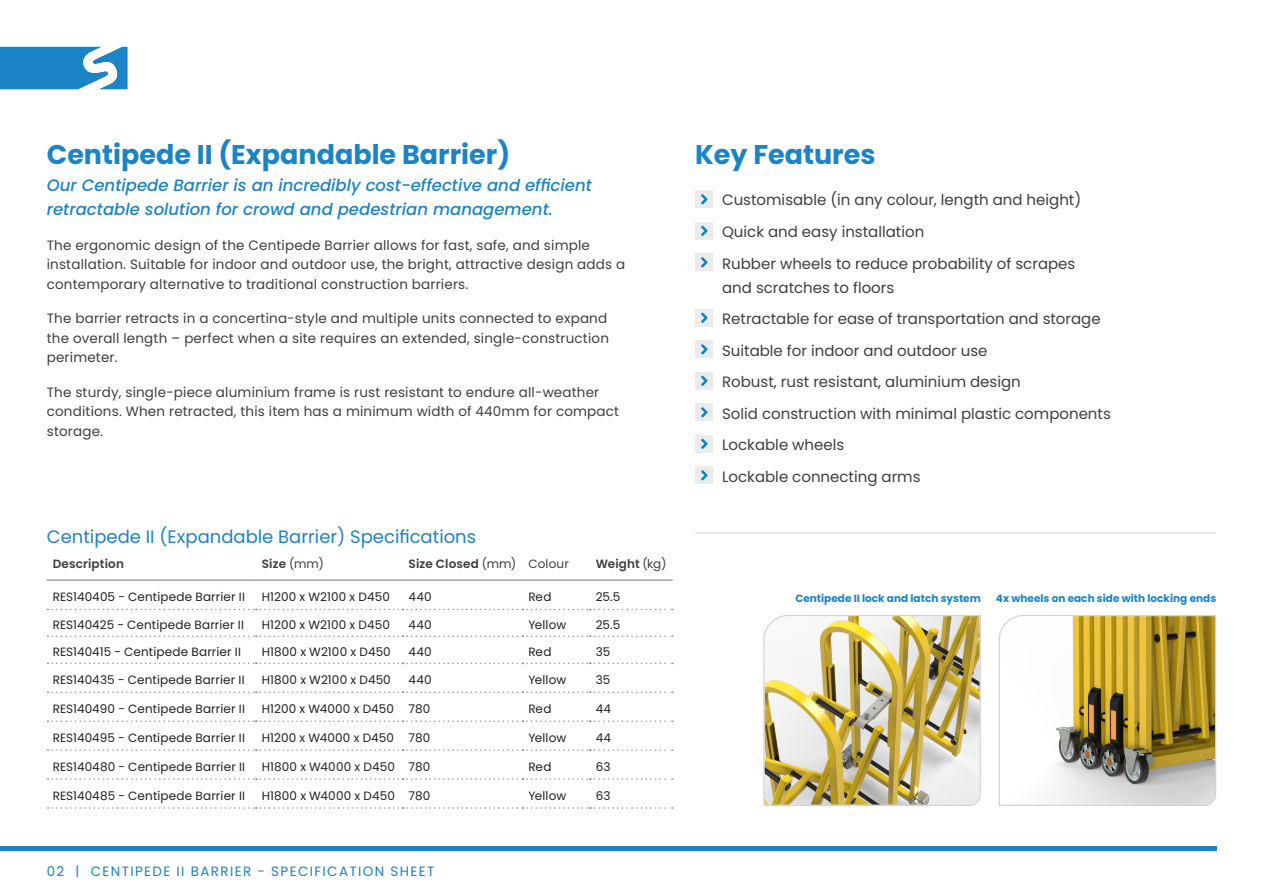
<style>
.page{position:relative;width:1263px;height:893px;background:#fff}
.page>*{position:absolute;margin:0;border:0;box-sizing:border-box;transform-origin:0 0}
.t1{font:700 27px "Poppins";color:#1b84c6}
.t2{font:18px "Poppins";color:#1b84c6}
.t3{font:italic 500 16.5px/24px "Poppins";color:#1b84c6}
.t4{font:15px "Poppins";color:#3e3e3f}
.t5{font:13.5px/19.5px "Poppins";letter-spacing:.015em;color:#3e3e3f}
.t6{font:13.5px "Poppins";letter-spacing:.1em;color:#1b84c6}
.Table_04{font:12px "Poppins";letter-spacing:.01em;color:#231f20}
.Table_03{font:600 12px "Poppins";letter-spacing:.01em;color:#3e3e3f}
.Table_03-2{font:12px "Poppins";letter-spacing:.015em;color:#3e3e3f}
.t7{font:700 10.5px "Poppins";color:#1b84c6}
.s1{font-weight:400}
</style>
<div class="page">
<svg style="left:0;top:47px;width:128px;height:42px;background:#3e97ce"></svg>
<div style="left:695px;top:191px;width:18px;height:17px;background:#ebebec"></div>
<svg style="left:701px;top:194px;width:7px;height:10px"></svg>
<div style="left:695px;top:222px;width:18px;height:18px;background:#ebebec"></div>
<svg style="left:701px;top:226px;width:7px;height:10px"></svg>
<div style="left:695px;top:254px;width:18px;height:17px;background:#ebebec"></div>
<svg style="left:701px;top:257px;width:7px;height:10px"></svg>
<div style="left:695px;top:309px;width:18px;height:18px;background:#ebebec"></div>
<svg style="left:701px;top:313px;width:7px;height:10px"></svg>
<div style="left:695px;top:341px;width:18px;height:17px;background:#ebebec"></div>
<svg style="left:701px;top:344px;width:7px;height:10px"></svg>
<div style="left:695px;top:372px;width:18px;height:18px;background:#ebebec"></div>
<svg style="left:701px;top:376px;width:7px;height:10px"></svg>
<div style="left:695px;top:404px;width:18px;height:17px;background:#ebebec"></div>
<svg style="left:701px;top:407px;width:7px;height:10px"></svg>
<div style="left:695px;top:435px;width:18px;height:18px;background:#ebebec"></div>
<svg style="left:701px;top:439px;width:7px;height:10px"></svg>
<div style="left:695px;top:467px;width:18px;height:17px;background:#ebebec"></div>
<svg style="left:701px;top:470px;width:7px;height:10px"></svg>
<img style="left:763px;top:615px;width:218px;height:191px">
<svg style="left:998px;top:615px;width:219px;height:191px"></svg>
<hr style="left:695px;top:533px;width:521px;height:1px;background:#d1d2d4">
<hr style="left:47px;top:579px;width:209px;height:2px;background:#a7a2a0">
<hr style="left:256px;top:579px;width:147px;height:2px;background:#a7a2a0">
<hr style="left:403px;top:579px;width:119px;height:2px;background:#a7a2a0">
<hr style="left:522px;top:579px;width:68px;height:2px;background:#a7a2a0">
<hr style="left:590px;top:579px;width:83px;height:2px;background:#a7a2a0">
<svg style="left:48px;top:609px;width:625px;height:1px"></svg>
<svg style="left:48px;top:636px;width:625px;height:1px"></svg>
<svg style="left:48px;top:663px;width:625px;height:1px"></svg>
<svg style="left:48px;top:691px;width:625px;height:2px"></svg>
<svg style="left:48px;top:720px;width:625px;height:2px"></svg>
<svg style="left:48px;top:749px;width:625px;height:2px"></svg>
<svg style="left:48px;top:778px;width:625px;height:2px"></svg>
<svg style="left:48px;top:807px;width:625px;height:2px"></svg>
<hr style="left:0;top:846px;width:1216px;height:4px;background:#1b84c6">
<p class="t1" style="left:47px;top:139px;width:465px">Centipede II (Expandable Barrier)</p>
<p class="t3" style="left:47px;top:174px;width:547px">Our Centipede Barrier is an incredibly cost-effective and efficient retractable solution for crowd and pedestrian management.</p>
<p class="t5" style="left:47px;top:236px;width:580px">The ergonomic design of the Centipede Barrier allows for fast, safe, and simple installation. Suitable for indoor and outdoor use, the bright, attractive design adds a contemporary alternative to traditional construction barriers.</p>
<p class="t5" style="left:47px;top:309px;width:564px">The barrier retracts in a concertina-style and multiple units connected to expand the overall length – perfect when a site requires an extended, single-construction perimeter.</p>
<p class="t5" style="left:47px;top:383px;width:574px">The sturdy, single-piece aluminium frame is rust resistant to endure all-weather conditions. When retracted, this item has a minimum width of 440mm for compact storage.</p>
<p class="t2" style="left:47px;top:526px;width:431px">Centipede II (Expandable Barrier) Specifications</p>
<p class="Table_03" style="left:53px;top:557px;width:73px">Description</p>
<p class="Table_03" style="left:262px;top:557px;width:63px">Size <span class="s1">(mm)</span></p>
<p class="Table_03" style="left:409px;top:557px;width:109px">Size Closed <span class="s1">(mm)</span></p>
<p class="Table_03-2" style="left:528px;top:557px;width:42px">Colour</p>
<p class="Table_03" style="left:596px;top:557px;width:72px">Weight <span class="s1">(kg)</span></p>
<p class="Table_04" style="left:53px;top:590px;width:194px">RES140405 - Centipede Barrier II</p>
<p class="Table_04" style="left:262px;top:590px;width:130px">H1200 x W2100 x D450</p>
<p class="Table_04" style="left:409px;top:590px;width:25px">440</p>
<p class="Table_04" style="left:528px;top:590px;width:25px">Red</p>
<p class="Table_04" style="left:596px;top:590px;width:26px">25.5</p>
<p class="Table_04" style="left:53px;top:618px;width:193px">RES140425 - Centipede Barrier II</p>
<p class="Table_04" style="left:262px;top:618px;width:130px">H1200 x W2100 x D450</p>
<p class="Table_04" style="left:409px;top:618px;width:25px">440</p>
<p class="Table_04" style="left:528px;top:618px;width:39px">Yellow</p>
<p class="Table_04" style="left:596px;top:618px;width:26px">25.5</p>
<p class="Table_04" style="left:53px;top:645px;width:190px">RES140415 - Centipede Barrier II</p>
<p class="Table_04" style="left:262px;top:645px;width:130px">H1800 x W2100 x D450</p>
<p class="Table_04" style="left:409px;top:645px;width:25px">440</p>
<p class="Table_04" style="left:528px;top:645px;width:25px">Red</p>
<p class="Table_04" style="left:596px;top:645px;width:16px">35</p>
<p class="Table_04" style="left:53px;top:673px;width:193px">RES140435 - Centipede Barrier II</p>
<p class="Table_04" style="left:262px;top:673px;width:130px">H1800 x W2100 x D450</p>
<p class="Table_04" style="left:409px;top:673px;width:25px">440</p>
<p class="Table_04" style="left:528px;top:673px;width:39px">Yellow</p>
<p class="Table_04" style="left:596px;top:673px;width:16px">35</p>
<p class="Table_04" style="left:53px;top:702px;width:194px">RES140490 - Centipede Barrier II</p>
<p class="Table_04" style="left:262px;top:702px;width:134px">H1200 x W4000 x D450</p>
<p class="Table_04" style="left:409px;top:702px;width:23px">780</p>
<p class="Table_04" style="left:528px;top:702px;width:25px">Red</p>
<p class="Table_04" style="left:596px;top:702px;width:17px">44</p>
<p class="Table_04" style="left:53px;top:731px;width:194px">RES140495 - Centipede Barrier II</p>
<p class="Table_04" style="left:262px;top:731px;width:134px">H1200 x W4000 x D450</p>
<p class="Table_04" style="left:409px;top:731px;width:23px">780</p>
<p class="Table_04" style="left:528px;top:731px;width:39px">Yellow</p>
<p class="Table_04" style="left:596px;top:731px;width:17px">44</p>
<p class="Table_04" style="left:53px;top:760px;width:194px">RES140480 - Centipede Barrier II</p>
<p class="Table_04" style="left:262px;top:760px;width:135px">H1800 x W4000 x D450</p>
<p class="Table_04" style="left:409px;top:760px;width:23px">780</p>
<p class="Table_04" style="left:528px;top:760px;width:25px">Red</p>
<p class="Table_04" style="left:596px;top:760px;width:16px">63</p>
<p class="Table_04" style="left:53px;top:789px;width:194px">RES140485 - Centipede Barrier II</p>
<p class="Table_04" style="left:262px;top:789px;width:135px">H1800 x W4000 x D450</p>
<p class="Table_04" style="left:409px;top:789px;width:23px">780</p>
<p class="Table_04" style="left:528px;top:789px;width:39px">Yellow</p>
<p class="Table_04" style="left:596px;top:789px;width:16px">63</p>
<p class="t6" style="left:47px;top:863px;width:389px">02 | CENTIPEDE II BARRIER - SPECIFICATION SHEET</p>
<p class="t1" style="left:695px;top:139px;width:182px">Key Features</p>
<p class="t4" style="left:722px;top:192px;width:361px">Customisable (in any colour, length and height)</p>
<p class="t4" style="left:722px;top:223px;width:204px">Quick and easy installation</p>
<p class="t4" style="left:722px;top:255px;width:355px">Rubber wheels to reduce probability of scrapes</p>
<p class="t4" style="left:722px;top:279px;width:174px">and scratches to floors</p>
<p class="t4" style="left:722px;top:310px;width:380px">Retractable for ease of transportation and storage</p>
<p class="t4" style="left:722px;top:342px;width:267px">Suitable for indoor and outdoor use</p>
<p class="t4" style="left:722px;top:373px;width:300px">Robust, rust resistant, aluminium design</p>
<p class="t4" style="left:722px;top:405px;width:390px">Solid construction with minimal plastic components</p>
<p class="t4" style="left:722px;top:436px;width:124px">Lockable wheels</p>
<p class="t4" style="left:722px;top:468px;width:200px">Lockable connecting arms</p>
<p class="t7" style="left:795px;top:592px;width:187px">Centipede II lock and latch system</p>
<p class="t7" style="left:996px;top:592px;width:222px">4x wheels on each side with locking ends</p>
</div>
